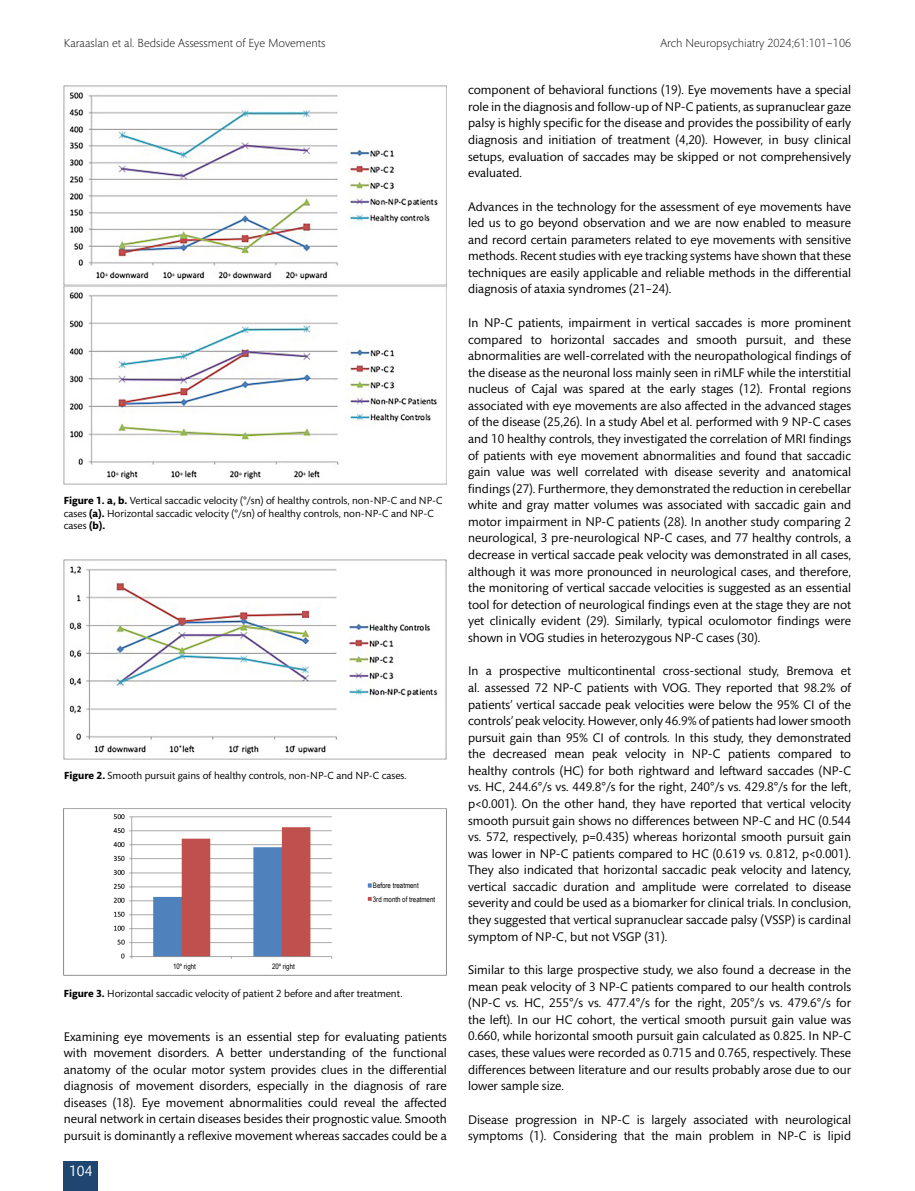
<style>
.page{position:relative;width:915px;height:1191px;background:#fff}
.page>*{position:absolute;margin:0;border:0;box-sizing:border-box;transform-origin:0 0}
.t1{font:15px "Mundo Sans Std";color:#fff}
.t2{font:12.75px/16.5px "Mundo Sans Std";color:#000;text-align:justify}
.t3{font:300 12px "Mundo Sans Std";color:#000}
.t4{font:10.5px/12.6px "Mundo Sans Std";color:#000}
.t5{font:7.5px/13.5px "Arial Narrow";color:#000}
.s1{font-weight:700}
</style>
<div class="page">
<div style="left:64px;top:1161px;width:34px;height:30px;background:#1e4671"></div>
<img style="left:64px;top:559px;width:382px;height:201px">
<img style="left:64px;top:86px;width:382px;height:398px">
<img style="left:64px;top:809px;width:382px;height:166px">
<div style="left:373px;top:882px;width:69px;height:20px;background:#fff"></div>
<div style="left:156px;top:959px;width:56px;height:13px;background:#fff"></div>
<div style="left:255px;top:959px;width:56px;height:13px;background:#fff"></div>
<p class="t3" style="left:64px;top:37px;width:263px">Karaaslan et al. Bedside Assessment of Eye Movements</p>
<p class="t4" style="left:64px;top:494px;width:380px"><span class="s1">Figure 1. a, b.</span> Vertical saccadic velocity (°/sn) of healthy controls, non-NP-C and NP-C cases <span class="s1">(a).</span> Horizontal saccadic velocity (°/sn) of healthy controls, non-NP-C and NP-C cases <span class="s1">(b).</span></p>
<p class="t4" style="left:64px;top:769px;width:344px"><span class="s1">Figure 2.</span> Smooth pursuit gains of healthy controls, non-NP-C and NP-C cases.</p>
<p class="t5" style="left:173px;top:959px;width:24px">10º right</p>
<p class="t5" style="left:272px;top:959px;width:24px">20º right</p>
<p class="t5" style="left:373px;top:878px;width:64px">Before treatment<br>3rd month of treatment</p>
<p class="t4" style="left:64px;top:988px;width:340px"><span class="s1">Figure 3.</span> Horizontal saccadic velocity of patient 2 before and after treatment.</p>
<p class="t2" style="left:64px;top:1028px;width:384px">Examining eye movements is an essential step for evaluating patients with movement disorders. A better understanding of the functional anatomy of the ocular motor system provides clues in the differential diagnosis of movement disorders, especially in the diagnosis of rare diseases (18). Eye movement abnormalities could reveal the affected neural network in certain diseases besides their prognostic value. Smooth pursuit is dominantly a reflexive movement whereas saccades could be a</p>
<p class="t1" style="left:69px;top:1162px;width:25px">104</p>
<p class="t3" style="left:660px;top:37px;width:192px">Arch Neuropsychiatry 2024;61:101−106</p>
<p class="t2" style="left:468px;top:82px;width:384px">component of behavioral functions (19). Eye movements have a special role in the diagnosis and follow-up of NP-C patients, as supranuclear gaze palsy is highly specific for the disease and provides the possibility of early diagnosis and initiation of treatment (4,20). However, in busy clinical setups, evaluation of saccades may be skipped or not comprehensively evaluated.</p>
<p class="t2" style="left:468px;top:198px;width:384px">Advances in the technology for the assessment of eye movements have led us to go beyond observation and we are now enabled to measure and record certain parameters related to eye movements with sensitive methods. Recent studies with eye tracking systems have shown that these techniques are easily applicable and reliable methods in the differential diagnosis of ataxia syndromes (21–24).</p>
<p class="t2" style="left:468px;top:315px;width:384px">In NP-C patients, impairment in vertical saccades is more prominent compared to horizontal saccades and smooth pursuit, and these abnormalities are well-correlated with the neuropathological findings of the disease as the neuronal loss mainly seen in riMLF while the interstitial nucleus of Cajal was spared at the early stages (12). Frontal regions associated with eye movements are also affected in the advanced stages of the disease (25,26). In a study Abel et al. performed with 9 NP-C cases and 10 healthy controls, they investigated the correlation of MRI findings of patients with eye movement abnormalities and found that saccadic gain value was well correlated with disease severity and anatomical findings (27). Furthermore, they demonstrated the reduction in cerebellar white and gray matter volumes was associated with saccadic gain and motor impairment in NP-C patients (28). In another study comparing 2 neurological, 3 pre-neurological NP-C cases, and 77 healthy controls, a decrease in vertical saccade peak velocity was demonstrated in all cases, although it was more pronounced in neurological cases, and therefore, the monitoring of vertical saccade velocities is suggested as an essential tool for detection of neurological findings even at the stage they are not yet clinically evident (29). Similarly, typical oculomotor findings were shown in VOG studies in heterozygous NP-C cases (30).</p>
<p class="t2" style="left:468px;top:663px;width:384px">In a prospective multicontinental cross-sectional study, Bremova et al. assessed 72 NP-C patients with VOG. They reported that 98.2% of patients’ vertical saccade peak velocities were below the 95% CI of the controls’ peak velocity. However, only 46.9% of patients had lower smooth pursuit gain than 95% CI of controls. In this study, they demonstrated the decreased mean peak velocity in NP-C patients compared to healthy controls (HC) for both rightward and leftward saccades (NP-C vs. HC, 244.6°/s vs. 449.8°/s for the right, 240°/s vs. 429.8°/s for the left, p&lt;0.001). On the other hand, they have reported that vertical velocity smooth pursuit gain shows no differences between NP-C and HC (0.544 vs. 572, respectively, p=0.435) whereas horizontal smooth pursuit gain was lower in NP-C patients compared to HC (0.619 vs. 0.812, p&lt;0.001).<br>They also indicated that horizontal saccadic peak velocity and latency, vertical saccadic duration and amplitude were correlated to disease severity and could be used as a biomarker for clinical trials. In conclusion, they suggested that vertical supranuclear saccade palsy (VSSP) is cardinal symptom of NP-C, but not VSGP (31).</p>
<p class="t2" style="left:468px;top:962px;width:384px">Similar to this large prospective study, we also found a decrease in the mean peak velocity of 3 NP-C patients compared to our health controls (NP-C vs. HC, 255°/s vs. 477.4°/s for the right, 205°/s vs. 479.6°/s for the left). In our HC cohort, the vertical smooth pursuit gain value was 0.660, while horizontal smooth pursuit gain calculated as 0.825. In NP-C cases, these values were recorded as 0.715 and 0.765, respectively. These differences between literature and our results probably arose due to our lower sample size.</p>
<p class="t2" style="left:468px;top:1111px;width:384px">Disease progression in NP-C is largely associated with neurological symptoms (1). Considering that the main problem in NP-C is lipid</p>
</div>
